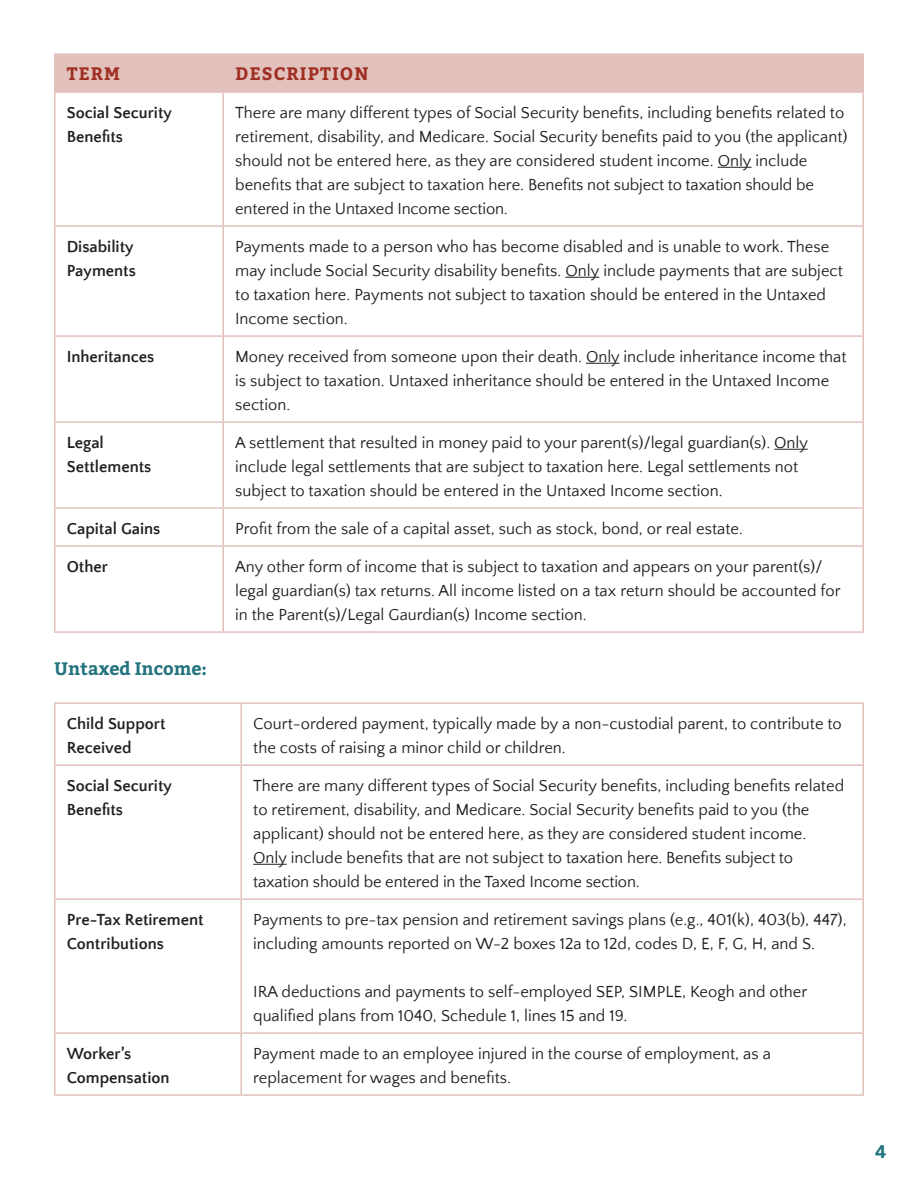
<style>
.page{position:relative;width:918px;height:1188px;background:#fff}
.page>*{position:absolute;margin:0;border:0;box-sizing:border-box;transform-origin:0 0}
.t1{font:700 18px "Bitter";color:#24747f}
.Gold_heading_bold{font:700 18px "Bitter";letter-spacing:.06em;color:#9f2f23}
.t2{font:16.5px/24px "Quattrocento Sans";color:#231f20}
.t3{font:700 16.5px/24px "Quattrocento Sans";color:#231f20}
</style>
<div class="page">
<hr style="left:54px;top:702px;width:187px;height:2px;background:#e2c1bd">
<hr style="left:54px;top:704px;width:2px;height:60px;background:#e2c1bd">
<hr style="left:241px;top:702px;width:623px;height:2px;background:#e2c1bd">
<hr style="left:240px;top:704px;width:2px;height:60px;background:#e2c1bd">
<hr style="left:862px;top:704px;width:2px;height:60px;background:#e2c1bd">
<hr style="left:54px;top:764px;width:187px;height:2px;background:#e2c1bd">
<hr style="left:54px;top:766px;width:2px;height:132px;background:#e2c1bd">
<hr style="left:241px;top:764px;width:623px;height:2px;background:#e2c1bd">
<hr style="left:240px;top:766px;width:2px;height:132px;background:#e2c1bd">
<hr style="left:862px;top:766px;width:2px;height:132px;background:#e2c1bd">
<hr style="left:54px;top:898px;width:187px;height:2px;background:#e2c1bd">
<hr style="left:54px;top:900px;width:2px;height:132px;background:#e2c1bd">
<hr style="left:241px;top:898px;width:623px;height:2px;background:#e2c1bd">
<hr style="left:240px;top:900px;width:2px;height:132px;background:#e2c1bd">
<hr style="left:862px;top:900px;width:2px;height:132px;background:#e2c1bd">
<hr style="left:54px;top:1032px;width:187px;height:2px;background:#e2c1bd">
<hr style="left:54px;top:1034px;width:2px;height:60px;background:#e2c1bd">
<hr style="left:241px;top:1032px;width:623px;height:2px;background:#e2c1bd">
<hr style="left:240px;top:1034px;width:2px;height:60px;background:#e2c1bd">
<hr style="left:862px;top:1034px;width:2px;height:60px;background:#e2c1bd">
<hr style="left:54px;top:1094px;width:187px;height:2px;background:#e2c1bd">
<hr style="left:241px;top:1094px;width:623px;height:2px;background:#e2c1bd">
<hr style="left:253px;top:864px;width:34px;height:1px;background:#231f20">
<div style="left:56px;top:55px;width:806px;height:36px;background:#e2c1bd"></div>
<hr style="left:54px;top:53px;width:169px;height:2px;background:#e2c1bd">
<hr style="left:54px;top:55px;width:2px;height:36px;background:#e2c1bd">
<hr style="left:223px;top:53px;width:641px;height:2px;background:#e2c1bd">
<hr style="left:222px;top:55px;width:2px;height:36px;background:#e2c1bd">
<hr style="left:862px;top:55px;width:2px;height:36px;background:#e2c1bd">
<hr style="left:54px;top:91px;width:169px;height:2px;background:#e2c1bd">
<hr style="left:54px;top:93px;width:2px;height:132px;background:#e2c1bd">
<hr style="left:223px;top:91px;width:641px;height:2px;background:#e2c1bd">
<hr style="left:222px;top:93px;width:2px;height:132px;background:#e2c1bd">
<hr style="left:862px;top:93px;width:2px;height:132px;background:#e2c1bd">
<hr style="left:54px;top:225px;width:169px;height:2px;background:#e2c1bd">
<hr style="left:54px;top:227px;width:2px;height:108px;background:#e2c1bd">
<hr style="left:223px;top:225px;width:641px;height:2px;background:#e2c1bd">
<hr style="left:222px;top:227px;width:2px;height:108px;background:#e2c1bd">
<hr style="left:862px;top:227px;width:2px;height:108px;background:#e2c1bd">
<hr style="left:54px;top:335px;width:169px;height:2px;background:#e2c1bd">
<hr style="left:54px;top:337px;width:2px;height:84px;background:#e2c1bd">
<hr style="left:223px;top:335px;width:641px;height:2px;background:#e2c1bd">
<hr style="left:222px;top:337px;width:2px;height:84px;background:#e2c1bd">
<hr style="left:862px;top:337px;width:2px;height:84px;background:#e2c1bd">
<hr style="left:54px;top:421px;width:169px;height:2px;background:#e2c1bd">
<hr style="left:54px;top:423px;width:2px;height:84px;background:#e2c1bd">
<hr style="left:223px;top:421px;width:641px;height:2px;background:#e2c1bd">
<hr style="left:222px;top:423px;width:2px;height:84px;background:#e2c1bd">
<hr style="left:862px;top:423px;width:2px;height:84px;background:#e2c1bd">
<hr style="left:54px;top:507px;width:169px;height:2px;background:#e2c1bd">
<hr style="left:54px;top:509px;width:2px;height:36px;background:#e2c1bd">
<hr style="left:223px;top:507px;width:641px;height:2px;background:#e2c1bd">
<hr style="left:222px;top:509px;width:2px;height:36px;background:#e2c1bd">
<hr style="left:862px;top:509px;width:2px;height:36px;background:#e2c1bd">
<hr style="left:54px;top:545px;width:169px;height:2px;background:#e2c1bd">
<hr style="left:54px;top:547px;width:2px;height:84px;background:#e2c1bd">
<hr style="left:223px;top:545px;width:641px;height:2px;background:#e2c1bd">
<hr style="left:222px;top:547px;width:2px;height:84px;background:#e2c1bd">
<hr style="left:862px;top:547px;width:2px;height:84px;background:#e2c1bd">
<hr style="left:54px;top:631px;width:169px;height:2px;background:#e2c1bd">
<hr style="left:223px;top:631px;width:641px;height:2px;background:#e2c1bd">
<hr style="left:718px;top:167px;width:34px;height:1px;background:#231f20">
<hr style="left:565px;top:277px;width:34px;height:1px;background:#231f20">
<hr style="left:586px;top:363px;width:33px;height:1px;background:#231f20">
<hr style="left:774px;top:449px;width:34px;height:1px;background:#231f20">
<p class="Gold_heading_bold" style="left:67px;top:63px;width:55px">TERM</p>
<p class="Gold_heading_bold" style="left:235px;top:63px;width:135px">DESCRIPTION</p>
<p class="t3" style="left:67px;top:101px;width:107px">Social Security<br>Benefits</p>
<p class="t2" style="left:235px;top:101px;width:614px">There are many different types of Social Security benefits, including benefits related to retirement, disability, and Medicare. Social Security benefits paid to you (the applicant) should not be entered here, as they are considered student income. Only include benefits that are subject to taxation here. Benefits not subject to taxation should be entered in the Untaxed Income section.</p>
<p class="t3" style="left:67px;top:235px;width:71px">Disability<br>Payments</p>
<p class="t2" style="left:235px;top:235px;width:609px">Payments made to a person who has become disabled and is unable to work. These may include Social Security disability benefits. Only include payments that are subject to taxation here. Payments not subject to taxation should be entered in the Untaxed Income section.</p>
<p class="t3" style="left:67px;top:345px;width:89px">Inheritances</p>
<p class="t2" style="left:235px;top:345px;width:613px">Money received from someone upon their death. Only include inheritance income that is subject to taxation. Untaxed inheritance should be entered in the Untaxed Income section.</p>
<p class="t3" style="left:67px;top:431px;width:86px">Legal<br>Settlements</p>
<p class="t2" style="left:235px;top:431px;width:574px">A settlement that resulted in money paid to your parent(s)/legal guardian(s). Only include legal settlements that are subject to taxation here. Legal settlements not subject to taxation should be entered in the Untaxed Income section.</p>
<p class="t3" style="left:67px;top:517px;width:95px">Capital Gains</p>
<p class="t2" style="left:235px;top:517px;width:509px">Profit from the sale of a capital asset, such as stock, bond, or real estate.</p>
<p class="t3" style="left:67px;top:555px;width:43px">Other</p>
<p class="t2" style="left:235px;top:555px;width:607px">Any other form of income that is subject to taxation and appears on your parent(s)/ legal guardian(s) tax returns. All income listed on a tax return should be accounted for in the Parent(s)/Legal Gaurdian(s) Income section.</p>
<p class="t1" style="left:54px;top:658px;width:154px">Untaxed Income:</p>
<p class="t3" style="left:67px;top:712px;width:100px">Child Support<br>Received</p>
<p class="t2" style="left:253px;top:712px;width:590px">Court-ordered payment, typically made by a non-custodial parent, to contribute to the costs of raising a minor child or children.</p>
<p class="t3" style="left:67px;top:774px;width:107px">Social Security<br>Benefits</p>
<p class="t2" style="left:253px;top:774px;width:592px">There are many different types of Social Security benefits, including benefits related to retirement, disability, and Medicare. Social Security benefits paid to you (the</p>
<p class="t2" style="left:253px;top:822px;width:555px">applicant) should not be entered here, as they are considered student income.</p>
<p class="t2" style="left:253px;top:846px;width:542px">Only include benefits that are not subject to taxation here. Benefits subject to</p>
<p class="t2" style="left:253px;top:870px;width:388px">taxation should be entered in the Taxed Income section.</p>
<p class="t3" style="left:67px;top:908px;width:138px">Pre-Tax Retirement<br>Contributions</p>
<p class="t2" style="left:253px;top:908px;width:595px">Payments to pre-tax pension and retirement savings plans (e.g., 401(k), 403(b), 447), including amounts reported on W-2 boxes 12a to 12d, codes D, E, F, G, H, and S.</p>
<p class="t2" style="left:253px;top:980px;width:556px">IRA deductions and payments to self-employed SEP, SIMPLE, Keogh and other qualified plans from 1040, Schedule 1, lines 15 and 19.</p>
<p class="t3" style="left:67px;top:1042px;width:104px">Worker’s<br>Compensation</p>
<p class="t2" style="left:253px;top:1042px;width:519px">Payment made to an employee injured in the course of employment, as a replacement for wages and benefits.</p>
<p class="t1" style="left:875px;top:1141px;width:13px">4</p>
</div>
